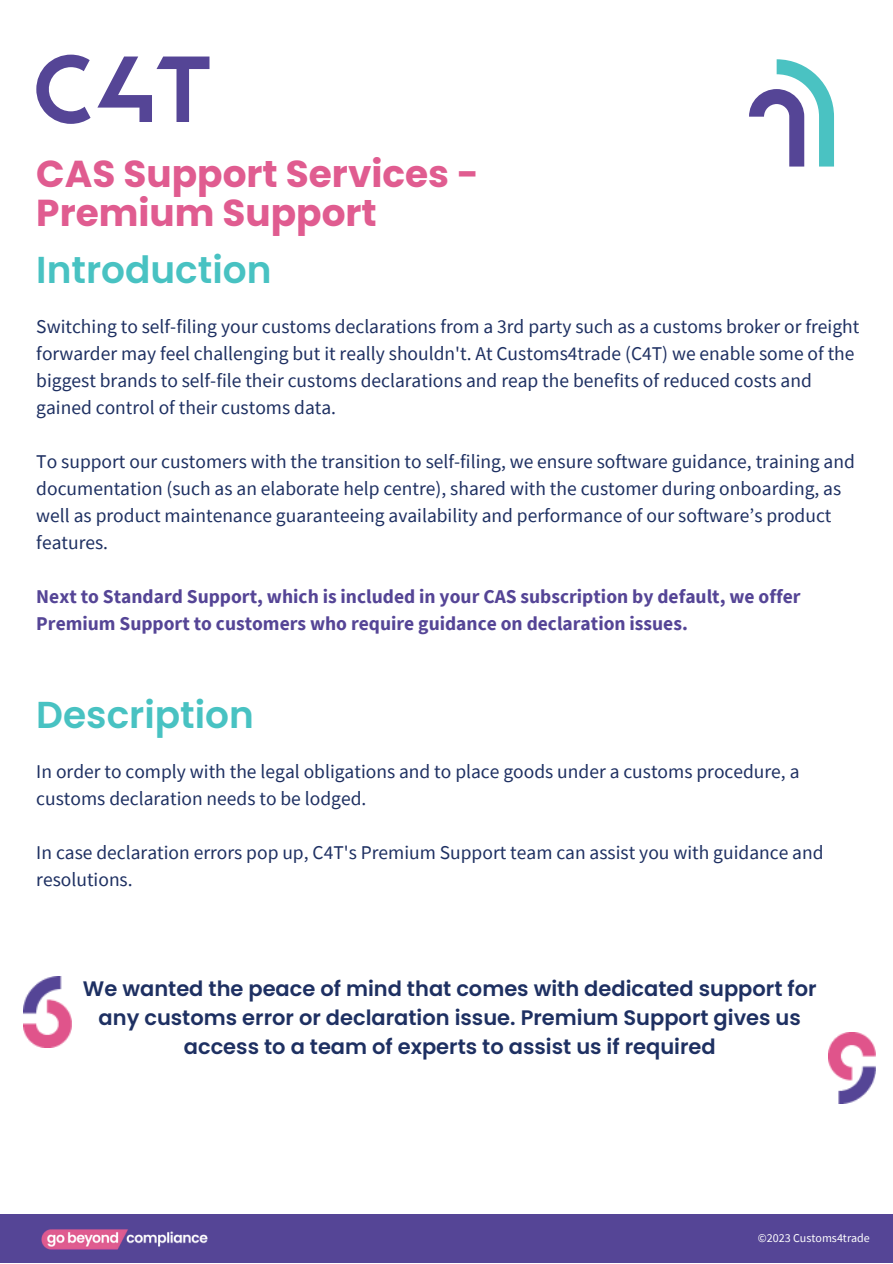
<style>
.page{position:relative;width:893px;height:1264px;background:#fff}
.page>*{position:absolute;margin:0;border:0;box-sizing:border-box;transform-origin:0 0}
.t1{font:700 37.5px "Poppins";color:#e05c90}
.t2{font:600 37.5px "Poppins";color:#48c2c2}
.t3{font:600 21px/29.2px "Poppins";color:#1e3062;text-align:center}
.t4{font:19.5px/27px "Source Sans Pro";color:#1e3062}
.t5{font:700 19.5px/27px "Source Sans Pro";color:#554596}
.t6{font:12px "Source Sans Pro";color:#fff}
</style>
<div class="page">
<svg style="left:36px;top:55px;width:173px;height:69px"></svg>
<div style="left:0;top:1214px;width:892px;height:48px;background:#554596"></div>
<img style="left:41px;top:1229px;width:167px;height:21px">
<svg style="left:749px;top:59px;width:85px;height:107px"></svg>
<img style="left:828px;top:1032px;width:47px;height:71px">
<img style="left:24px;top:976px;width:47px;height:71px">
<p class="t1" style="left:36px;top:148px;width:444px">CAS Support Services -</p>
<p class="t1" style="left:36px;top:187px;width:342px">Premium Support</p>
<p class="t2" style="left:36px;top:244px;width:237px">Introduction</p>
<p class="t4" style="left:36px;top:313px;width:824px">Switching to self-filing your customs declarations from a 3rd party such as a customs broker or freight forwarder may feel challenging but it really shouldn't. At Customs4trade (C4T) we enable some of the biggest brands to self-file their customs declarations and reap the benefits of reduced costs and gained control of their customs data.</p>
<p class="t4" style="left:36px;top:448px;width:819px">To support our customers with the transition to self-filing, we ensure software guidance, training and documentation (such as an elaborate help centre), shared with the customer during onboarding, as well as product maintenance guaranteeing availability and performance of our software’s product features.</p>
<p class="t5" style="left:36px;top:582px;width:765px">Next to Standard Support, which is included in your CAS subscription by default, we offer<br>Premium Support to customers who require guidance on declaration issues.</p>
<p class="t2" style="left:36px;top:688px;width:219px">Description</p>
<p class="t4" style="left:36px;top:757px;width:764px">In order to comply with the legal obligations and to place goods under a customs procedure, a customs declaration needs to be lodged.</p>
<p class="t4" style="left:36px;top:838px;width:788px">In case declaration errors pop up, C4T's Premium Support team can assist you with guidance and resolutions.</p>
<p class="t3" style="left:83px;top:973px;width:735px">We wanted the peace of mind that comes with dedicated support for any customs error or declaration issue. Premium Support gives us access to a team of experts to assist us if required</p>
<p class="t6" style="left:757px;top:1230px;width:113px">©2023 Customs4trade</p>
</div>
